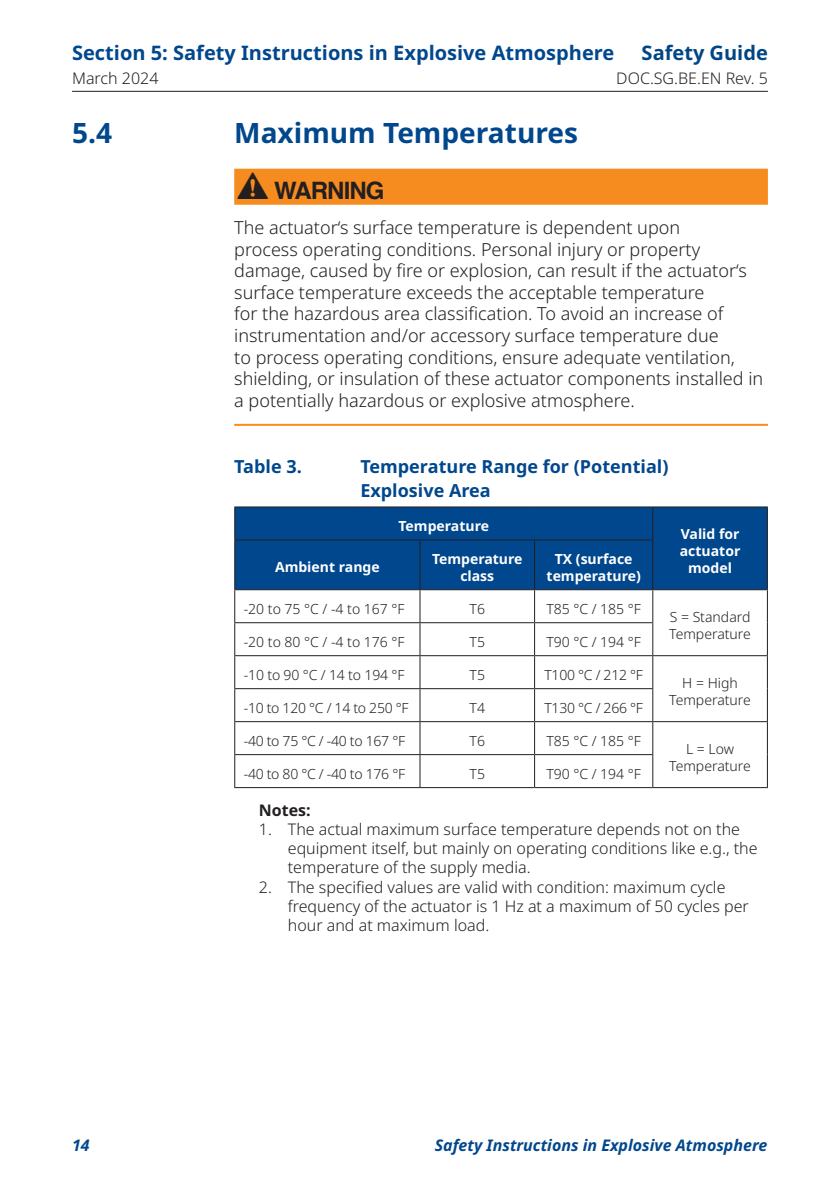
<style>
.page{position:relative;width:840px;height:1191px;background:#fff}
.page>*{position:absolute;margin:0;border:0;box-sizing:border-box;transform-origin:0 0}
.t1{font:700 28px "Noto Sans";color:#01478d}
.t2{font:700 24px "Helvetica";letter-spacing:-.04em;color:#231f20}
.t3{font:700 20px "Noto Sans";color:#01478d}
.t4{font:700 20px "Noto Sans";color:#004684}
._06_Warning_text{font:300 18px/21.6px "Noto Sans";color:#231f20}
.t5{font:700 18px/24px "Noto Sans";color:#01478d}
._05_Table_footnote{font:300 16px/19.2px "Noto Sans";color:#231f20}
.t6{font:italic 700 16px "Noto Sans";color:#01478d}
._05_Table_footnote-2{font:700 16px "Noto Sans";color:#231f20}
._05_Tabel_text{font:300 14px/16.8px "Noto Sans";color:#231f20;text-align:center}
._05_Tabel_header{font:700 14px/16.8px "Noto Sans";color:#fff;text-align:center}
._05_Tabel_text-2{font:300 14px "Noto Sans";letter-spacing:-.02em;color:#231f20}
</style>
<div class="page">
<hr style="left:72px;top:91px;width:695px;height:1px;background:#231f20">
<div style="left:234px;top:169px;width:533px;height:36px;background:#f68b1f"></div>
<hr style="left:234px;top:424px;width:533px;height:2px;background:#f68b1f">
<div style="left:235px;top:507px;width:531px;height:82px;background:#01478d"></div>
<hr style="left:652px;top:787px;width:115px;height:1px;background:#231f20">
<hr style="left:234px;top:590px;width:1px;height:32px;background:#231f20">
<hr style="left:234px;top:623px;width:1px;height:32px;background:#231f20">
<hr style="left:234px;top:656px;width:1px;height:32px;background:#231f20">
<hr style="left:234px;top:689px;width:1px;height:32px;background:#231f20">
<hr style="left:234px;top:722px;width:1px;height:32px;background:#231f20">
<hr style="left:234px;top:755px;width:1px;height:32px;background:#231f20">
<hr style="left:420px;top:721px;width:114px;height:1px;background:#231f20">
<hr style="left:652px;top:590px;width:1px;height:32px;background:#231f20">
<hr style="left:766px;top:590px;width:1px;height:32px;background:#231f20">
<hr style="left:652px;top:623px;width:1px;height:32px;background:#231f20">
<hr style="left:766px;top:622px;width:1px;height:33px;background:#231f20">
<hr style="left:652px;top:655px;width:115px;height:1px;background:#231f20">
<hr style="left:652px;top:656px;width:1px;height:32px;background:#231f20">
<hr style="left:766px;top:656px;width:1px;height:32px;background:#231f20">
<hr style="left:652px;top:689px;width:1px;height:32px;background:#231f20">
<hr style="left:766px;top:688px;width:1px;height:33px;background:#231f20">
<hr style="left:652px;top:721px;width:115px;height:1px;background:#231f20">
<hr style="left:652px;top:722px;width:1px;height:32px;background:#231f20">
<hr style="left:766px;top:722px;width:1px;height:32px;background:#231f20">
<hr style="left:652px;top:755px;width:1px;height:32px;background:#231f20">
<hr style="left:766px;top:754px;width:1px;height:33px;background:#231f20">
<hr style="left:234px;top:506px;width:186px;height:1px;background:#231f20">
<hr style="left:234px;top:507px;width:1px;height:32px;background:#231f20">
<hr style="left:420px;top:506px;width:114px;height:1px;background:#231f20">
<hr style="left:534px;top:506px;width:118px;height:1px;background:#231f20">
<hr style="left:652px;top:506px;width:115px;height:1px;background:#231f20">
<hr style="left:652px;top:507px;width:1px;height:32px;background:#231f20">
<hr style="left:766px;top:507px;width:1px;height:33px;background:#231f20">
<hr style="left:766px;top:540px;width:1px;height:49px;background:#231f20">
<hr style="left:652px;top:589px;width:115px;height:1px;background:#231f20">
<hr style="left:234px;top:539px;width:186px;height:1px;background:#231f20">
<hr style="left:234px;top:540px;width:1px;height:49px;background:#231f20">
<hr style="left:234px;top:589px;width:186px;height:1px;background:#231f20">
<hr style="left:420px;top:539px;width:114px;height:1px;background:#231f20">
<hr style="left:419px;top:540px;width:1px;height:49px;background:#231f20">
<hr style="left:420px;top:589px;width:114px;height:1px;background:#231f20">
<hr style="left:534px;top:539px;width:119px;height:1px;background:#231f20">
<hr style="left:534px;top:540px;width:1px;height:49px;background:#231f20">
<hr style="left:652px;top:540px;width:1px;height:49px;background:#231f20">
<hr style="left:534px;top:589px;width:118px;height:1px;background:#231f20">
<hr style="left:419px;top:590px;width:1px;height:32px;background:#231f20">
<hr style="left:534px;top:590px;width:1px;height:32px;background:#231f20">
<hr style="left:234px;top:622px;width:186px;height:1px;background:#231f20">
<hr style="left:420px;top:622px;width:114px;height:1px;background:#231f20">
<hr style="left:419px;top:623px;width:1px;height:32px;background:#231f20">
<hr style="left:534px;top:622px;width:119px;height:1px;background:#231f20">
<hr style="left:534px;top:623px;width:1px;height:32px;background:#231f20">
<hr style="left:234px;top:655px;width:186px;height:1px;background:#231f20">
<hr style="left:420px;top:655px;width:114px;height:1px;background:#231f20">
<hr style="left:419px;top:656px;width:1px;height:32px;background:#231f20">
<hr style="left:534px;top:655px;width:118px;height:1px;background:#231f20">
<hr style="left:534px;top:656px;width:1px;height:32px;background:#231f20">
<hr style="left:234px;top:688px;width:186px;height:1px;background:#231f20">
<hr style="left:420px;top:688px;width:114px;height:1px;background:#231f20">
<hr style="left:419px;top:689px;width:1px;height:32px;background:#231f20">
<hr style="left:534px;top:688px;width:119px;height:1px;background:#231f20">
<hr style="left:534px;top:689px;width:1px;height:32px;background:#231f20">
<hr style="left:234px;top:721px;width:186px;height:1px;background:#231f20">
<hr style="left:419px;top:722px;width:1px;height:32px;background:#231f20">
<hr style="left:534px;top:721px;width:118px;height:1px;background:#231f20">
<hr style="left:534px;top:722px;width:1px;height:32px;background:#231f20">
<hr style="left:234px;top:754px;width:186px;height:1px;background:#231f20">
<hr style="left:234px;top:787px;width:186px;height:1px;background:#231f20">
<hr style="left:420px;top:754px;width:114px;height:1px;background:#231f20">
<hr style="left:419px;top:755px;width:1px;height:32px;background:#231f20">
<hr style="left:420px;top:787px;width:114px;height:1px;background:#231f20">
<hr style="left:534px;top:754px;width:119px;height:1px;background:#231f20">
<hr style="left:534px;top:755px;width:1px;height:32px;background:#231f20">
<hr style="left:534px;top:787px;width:118px;height:1px;background:#231f20">
<p class="t4" style="left:641px;top:41px;width:128px">Safety Guide</p>
<p class="_05_Table_footnote" style="left:616px;top:69px;width:153px">DOC.SG.BE.EN Rev. 5</p>
<p class="t3" style="left:72px;top:42px;width:543px">Section 5: Safety Instructions in Explosive Atmosphere</p>
<p class="_05_Table_footnote" style="left:72px;top:69px;width:88px">March 2024</p>
<p class="t1" style="left:72px;top:117px;width:42px">5.4</p>
<p class="t1" style="left:234px;top:117px;width:345px">Maximum Temperatures</p>
<p class="t2" style="left:274px;top:171px;width:112px">WARNING</p>
<p class="_06_Warning_text" style="left:234px;top:217px;width:530px">The actuator‘s surface temperature is dependent upon<br>process operating conditions. Personal injury or property damage, caused by fire or explosion, can result if the actuator‘s surface temperature exceeds the acceptable temperature<br>for the hazardous area classification. To avoid an increase of instrumentation and/or accessory surface temperature due<br>to process operating conditions, ensure adequate ventilation, shielding, or insulation of these actuator components installed in a potentially hazardous or explosive atmosphere.</p>
<p class="t5" style="left:234px;top:454px;width:69px">Table 3.</p>
<p class="t5" style="left:360px;top:454px;width:309px">Temperature Range for (Potential)<br>Explosive Area</p>
<p class="_05_Tabel_header" style="left:398px;top:518px;width:92px">Temperature</p>
<p class="_05_Tabel_header" style="left:679px;top:526px;width:62px;text-align:left">Valid for actuator</p>
<p class="_05_Tabel_header" style="left:432px;top:550px;width:92px">Temperature class</p>
<p class="_05_Tabel_header" style="left:546px;top:550px;width:96px">TX (surface temperature)</p>
<p class="_05_Tabel_header" style="left:275px;top:559px;width:106px">Ambient range</p>
<p class="_05_Tabel_header" style="left:687px;top:559px;width:45px">model</p>
<p class="_05_Tabel_text" style="left:244px;top:600px;width:162px">-20 to 75 °C / -4 to 167 °F</p>
<p class="_05_Tabel_text" style="left:469px;top:600px;width:17px">T6</p>
<p class="_05_Tabel_text" style="left:546px;top:600px;width:96px">T85 °C / 185 °F</p>
<p class="_05_Tabel_text" style="left:244px;top:633px;width:162px">-20 to 80 °C / -4 to 176 °F</p>
<p class="_05_Tabel_text" style="left:469px;top:633px;width:17px">T5</p>
<p class="_05_Tabel_text" style="left:546px;top:633px;width:96px">T90 °C / 194 °F</p>
<p class="_05_Tabel_text" style="left:244px;top:666px;width:162px">-10 to 90 °C / 14 to 194 °F</p>
<p class="_05_Tabel_text" style="left:469px;top:666px;width:17px">T5</p>
<p class="_05_Tabel_text" style="left:544px;top:666px;width:100px">T100 °C / 212 °F</p>
<p class="_05_Tabel_text-2" style="left:244px;top:699px;width:166px">-10 to 120 °C / 14 to 250 °F</p>
<p class="_05_Tabel_text" style="left:469px;top:699px;width:17px">T4</p>
<p class="_05_Tabel_text" style="left:544px;top:699px;width:100px">T130 °C / 266 °F</p>
<p class="_05_Tabel_text-2" style="left:244px;top:732px;width:163px">-40 to 75 °C / -40 to 167 °F</p>
<p class="_05_Tabel_text" style="left:469px;top:732px;width:17px">T6</p>
<p class="_05_Tabel_text" style="left:546px;top:732px;width:96px">T85 °C / 185 °F</p>
<p class="_05_Tabel_text-2" style="left:244px;top:765px;width:163px">-40 to 80 °C / -40 to 176 °F</p>
<p class="_05_Tabel_text" style="left:469px;top:765px;width:17px">T5</p>
<p class="_05_Tabel_text" style="left:546px;top:765px;width:96px">T90 °C / 194 °F</p>
<p class="_05_Tabel_text" style="left:669px;top:608px;width:83px;text-align:left">S = Standard<br>Temperature</p>
<p class="_05_Tabel_text" style="left:669px;top:674px;width:83px">H = High<br>Temperature</p>
<p class="_05_Tabel_text" style="left:669px;top:740px;width:83px">L = Low<br>Temperature</p>
<p class="t6" style="left:72px;top:1134px;width:19px">14</p>
<p class="_05_Table_footnote-2" style="left:259px;top:801px;width:53px">Notes:</p>
<p class="_05_Table_footnote" style="left:288px;top:820px;width:471px;text-indent:-29px">1. The actual maximum surface temperature depends not on the equipment itself, but mainly on operating conditions like e.g., the temperature of the supply media.</p>
<p class="_05_Table_footnote" style="left:288px;top:877px;width:462px;text-indent:-29px">2. The specified values are valid with condition: maximum cycle frequency of the actuator is 1 Hz at a maximum of 50 cycles per hour and at maximum load.</p>
<p class="t6" style="left:434px;top:1134px;width:334px">Safety Instructions in Explosive Atmosphere</p>
</div>
